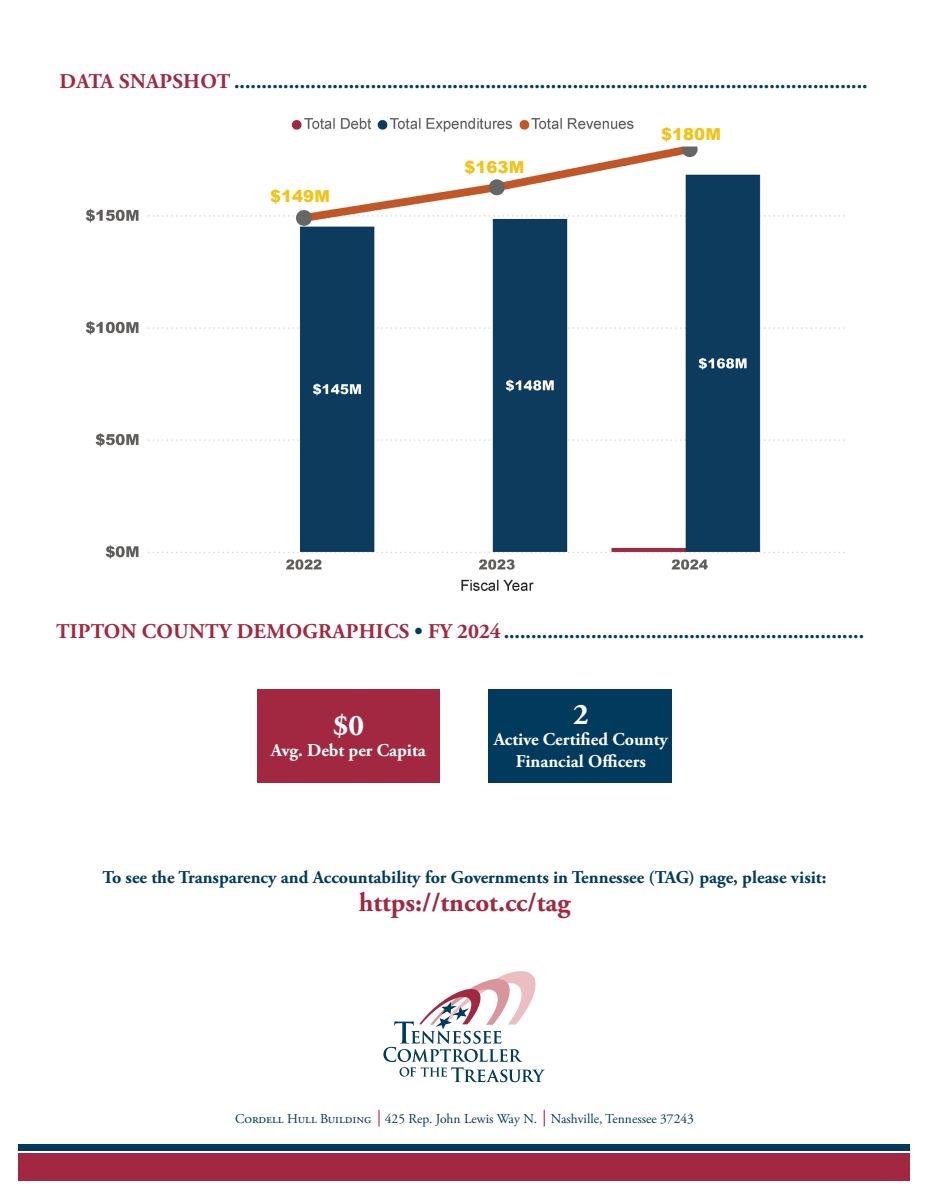
<style>
.page{position:relative;width:929px;height:1199px;background:#fff}
.page>*{position:absolute;margin:0;border:0;box-sizing:border-box;transform-origin:0 0}
.t1{font:700 30px "Adobe Garamond Pro";color:#fff}
.t2{font:700 27px "Adobe Garamond Pro";color:#a22842}
.t3{font:700 21px "Adobe Garamond Pro";letter-spacing:.015em;color:#003a5d}
.t4{font:700 18px "Adobe Garamond Pro";color:#003a5d}
.t5{font:700 18px "Adobe Garamond Pro";color:#fff}
.t6{font:900 16.5px "Arial";color:#f3c314}
.t7{font:13.5px "Adobe Garamond Pro";color:#003a5d}
.s1{color:#a22842}
</style>
<div class="page">
<svg style="left:383px;top:971px;width:162px;height:111px"></svg>
<div style="left:19px;top:1153px;width:891px;height:27px;background:#a22842"></div>
<div style="left:19px;top:1144px;width:891px;height:6px;background:#003a5d"></div>
<svg style="left:544px;top:1110px;width:1px;height:16px"></svg>
<svg style="left:379px;top:1110px;width:1px;height:16px"></svg>
<div style="left:488px;top:689px;width:184px;height:94px;background:#003a5d"></div>
<div style="left:257px;top:689px;width:183px;height:94px;background:#a22842"></div>
<img style="left:85px;top:118px;width:760px;height:473px">
<p class="t3" style="left:60px;top:69px;width:809px"><span class="s1">DATA SNAPSHOT</span> ....................................................................................................................</p>
<p class="t6" style="left:270px;top:184px;width:61px">$149M</p>
<p class="t6" style="left:464px;top:155px;width:61px">$163M</p>
<p class="t6" style="left:661px;top:123px;width:61px">$180M</p>
<p class="t3" style="left:56px;top:620px;width:809px"><span class="s1">TIPTON COUNTY DEMOGRAPHICS</span> • <span class="s1">FY 2024</span> ..................................................................</p>
<p class="t1" style="left:333px;top:708px;width:33px">$0</p>
<p class="t5" style="left:271px;top:740px;width:156px">Avg. Debt per Capita</p>
<p class="t1" style="left:573px;top:697px;width:17px">2</p>
<p class="t5" style="left:494px;top:729px;width:176px">Active Certified County</p>
<p class="t5" style="left:516px;top:751px;width:131px">Financial Officers</p>
<p class="t4" style="left:103px;top:866px;width:725px">To see the Transparency and Accountability for Governments in Tennessee (TAG) page, please visit:</p>
<p class="t2" style="left:359px;top:886px;width:213px">https://tncot.cc/tag</p>
<p class="t7" style="left:235px;top:1110px;width:460px">Cordell Hull Building 425 Rep. John Lewis Way N. Nashville, Tennessee 37243</p>
</div>
